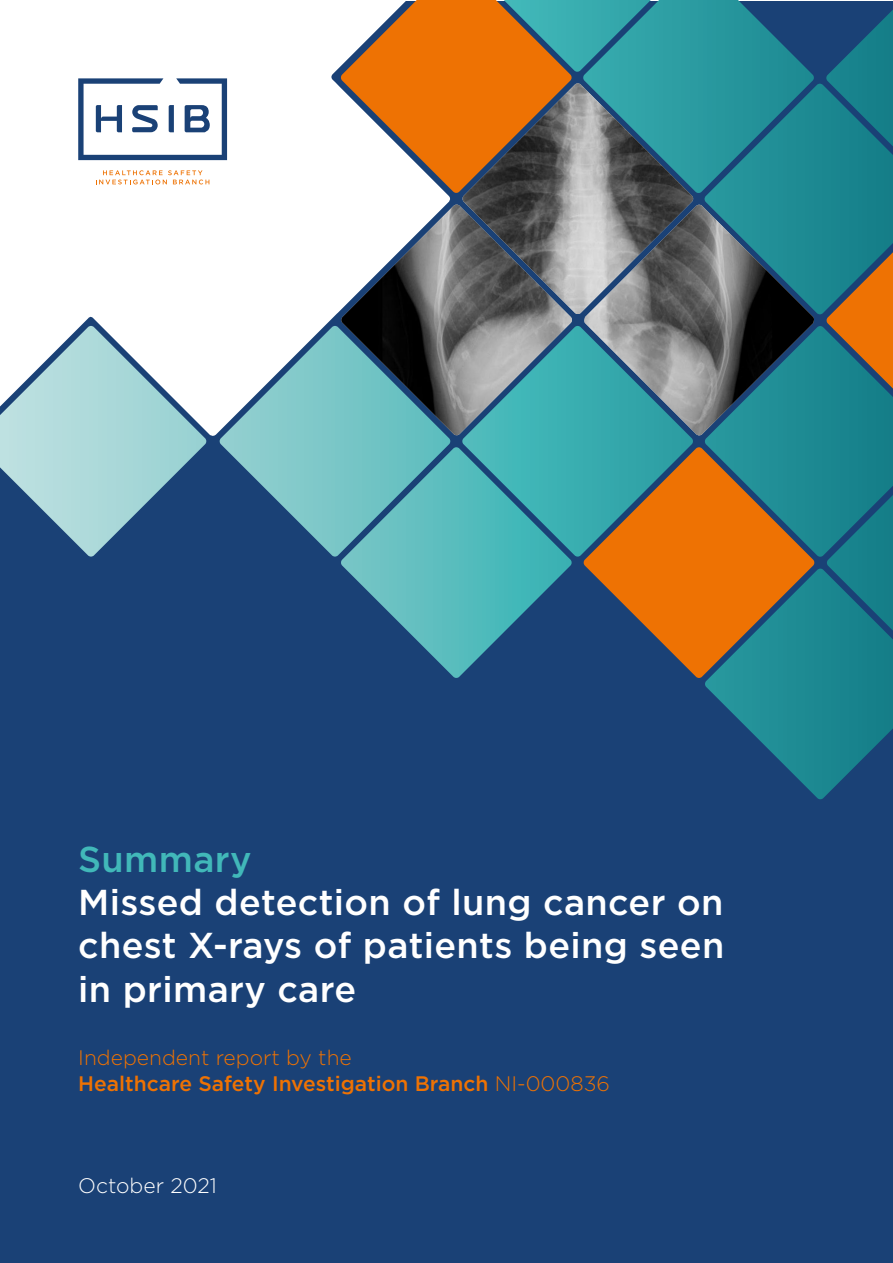
<style>
.page{position:relative;width:893px;height:1263px;background:#fff}
.page>*{position:absolute;margin:0;border:0;box-sizing:border-box;transform-origin:0 0}
.t1{font:500 36px/43.2px "Gotham";letter-spacing:.01em;color:#fff;text-align:justify}
.t2{font:500 36px "Gotham";letter-spacing:.01em;color:#41b8b9}
.t3{font:500 21px/25.2px "Gotham";color:#ee7203}
.t4{font:300 21px "Gotham";color:#fff}
.s1{font-weight:300}
</style>
<div class="page">
<div style="left:0;top:1px;width:893px;height:1262px;background:#1a4176"></div>
<div style="left:0;top:1px;width:340px;height:435px;background:#fff"></div>
<svg style="left:0;top:326px;width:207px;height:231px"></svg>
<svg style="left:219px;top:326px;width:121px;height:231px"></svg>
<svg style="left:340px;top:0;width:553px;height:800px"></svg>
<svg style="left:583px;top:447px;width:232px;height:231px;fill:#ee7203"></svg>
<svg style="left:78px;top:78px;width:149px;height:82px"></svg>
<svg style="left:96px;top:170px;width:113px;height:14px;background:#fbe5d0"></svg>
<img style="left:341px;top:83px;width:474px;height:353px">
<p class="t2" style="left:78px;top:835px;width:175px">Summary</p>
<p class="t1" style="left:78px;top:880px;width:648px">Missed detection of lung cancer on chest X-rays of patients being seen in primary care</p>
<p class="t3" style="left:78px;top:1045px;width:533px"><span class="s1">Independent report by the<br></span>Healthcare Safety Investigation Branch <span class="s1">NI-000836</span></p>
<p class="t4" style="left:78px;top:1172px;width:140px">October 2021</p>
</div>
